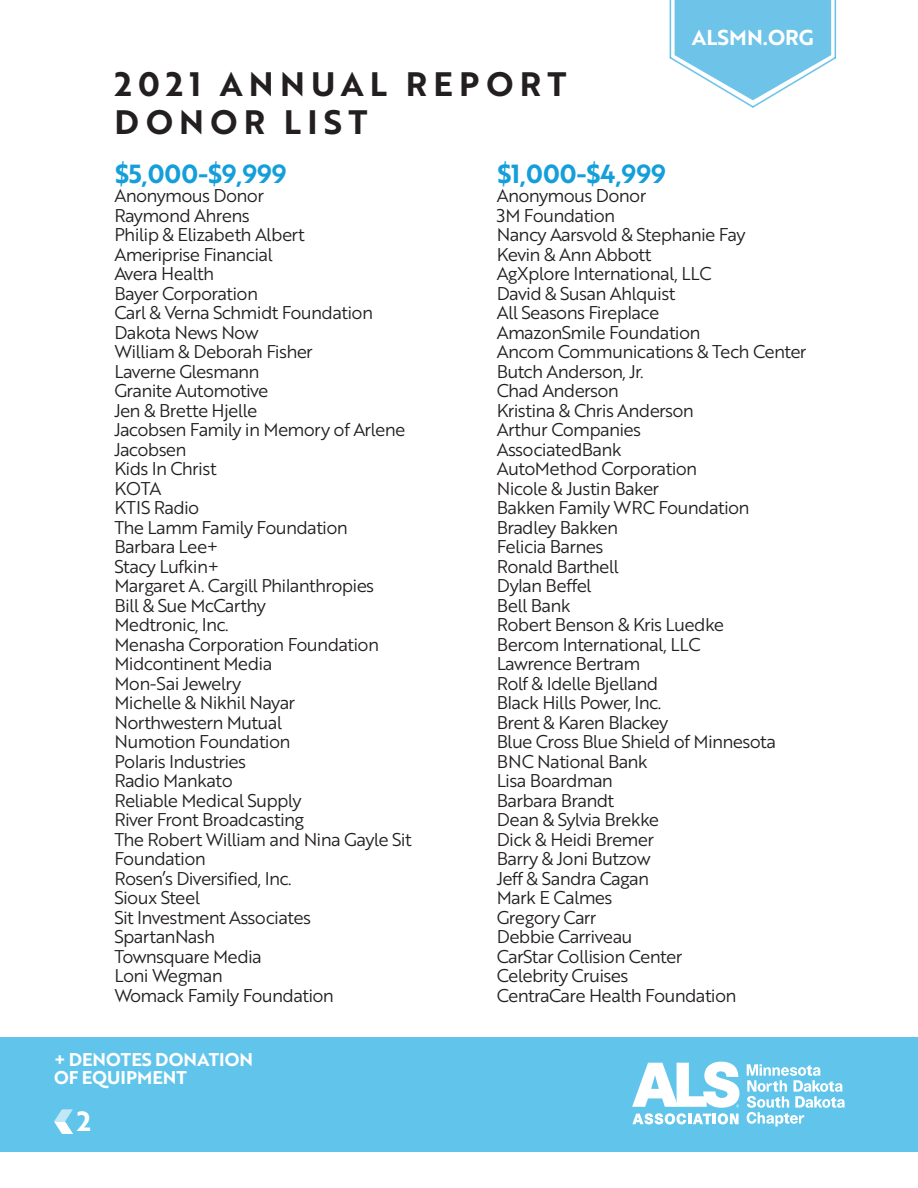
<style>
.page{position:relative;width:918px;height:1188px;background:#fff}
.page>*{position:absolute;margin:0;border:0;box-sizing:border-box;transform-origin:0 0}
.COBER_BIG{font:33px/37.5px "Brother 1816 Bold";letter-spacing:.19em;color:#231f20}
.Left{font:27px "Brother 1816 Bold";color:#fff}
.Left-2{font:25.5px "Brother 1816 Bold";color:#159fda}
.Left-3{font:21px "Brother 1816 Bold";color:#fff}
.Left-4{font:18px/19.5px "Brother 1816 Book";letter-spacing:-.04em;color:#231f20}
.Left-5{font:18px/18px "Brother 1816 Bold";color:#fff}
</style>
<div class="page">
<svg style="left:669px;top:0;width:168px;height:108px"></svg>
<div style="left:0;top:1037px;width:918px;height:114px;background:#61c5eb"></div>
<svg style="left:747px;top:1064px;width:98px;height:62px"></svg>
<svg style="left:632px;top:1062px;width:107px;height:63px"></svg>
<svg style="left:54px;top:1109px;width:19px;height:25px"></svg>
<p class="COBER_BIG" style="left:114px;top:65px;width:454px">2021 ANNUAL REPORT<br>DONOR LIST</p>
<p class="Left-3" style="left:692px;top:22px;width:123px">ALSMN.ORG</p>
<p class="Left-2" style="left:114px;top:154px;width:174px">$5,000-$9,999</p>
<p class="Left-4" style="left:114px;top:185px;width:151px">Anonymous Donor</p>
<p class="Left-4" style="left:114px;top:205px;width:137px">Raymond Ahrens</p>
<p class="Left-4" style="left:114px;top:224px;width:192px">Philip &amp; Elizabeth Albert</p>
<p class="Left-4" style="left:114px;top:244px;width:160px">Ameriprise Financial</p>
<p class="Left-4" style="left:114px;top:263px;width:101px">Avera Health</p>
<p class="Left-4" style="left:114px;top:283px;width:145px">Bayer Corporation</p>
<p class="Left-4" style="left:114px;top:302px;width:260px">Carl &amp; Verna Schmidt Foundation</p>
<p class="Left-4" style="left:114px;top:322px;width:146px">Dakota News Now</p>
<p class="Left-4" style="left:114px;top:341px;width:200px">William &amp; Deborah Fisher</p>
<p class="Left-4" style="left:114px;top:361px;width:147px">Laverne Glesmann</p>
<p class="Left-4" style="left:114px;top:380px;width:156px">Granite Automotive</p>
<p class="Left-4" style="left:114px;top:400px;width:145px">Jen &amp; Brette Hjelle</p>
<p class="Left-4" style="left:114px;top:419px;width:293px">Jacobsen Family in Memory of Arlene<br>Jacobsen</p>
<p class="Left-4" style="left:114px;top:458px;width:104px">Kids In Christ</p>
<p class="Left-4" style="left:114px;top:478px;width:48px">KOTA</p>
<p class="Left-4" style="left:114px;top:497px;width:86px">KTIS Radio</p>
<p class="Left-4" style="left:114px;top:517px;width:235px">The Lamm Family Foundation</p>
<p class="Left-4" style="left:114px;top:536px;width:106px">Barbara Lee+</p>
<p class="Left-4" style="left:114px;top:556px;width:106px">Stacy Lufkin+</p>
<p class="Left-4" style="left:114px;top:575px;width:261px">Margaret A. Cargill Philanthropies</p>
<p class="Left-4" style="left:114px;top:595px;width:153px">Bill &amp; Sue McCarthy</p>
<p class="Left-4" style="left:114px;top:614px;width:116px">Medtronic, Inc.</p>
<p class="Left-4" style="left:114px;top:634px;width:266px">Menasha Corporation Foundation</p>
<p class="Left-4" style="left:114px;top:653px;width:159px">Midcontinent Media</p>
<p class="Left-4" style="left:114px;top:673px;width:128px">Mon-Sai Jewelry</p>
<p class="Left-4" style="left:114px;top:692px;width:182px">Michelle &amp; Nikhil Nayar</p>
<p class="Left-4" style="left:114px;top:712px;width:169px">Northwestern Mutual</p>
<p class="Left-4" style="left:114px;top:731px;width:178px">Numotion Foundation</p>
<p class="Left-4" style="left:114px;top:751px;width:133px">Polaris Industries</p>
<p class="Left-4" style="left:114px;top:770px;width:120px">Radio Mankato</p>
<p class="Left-4" style="left:114px;top:790px;width:189px">Reliable Medical Supply</p>
<p class="Left-4" style="left:114px;top:809px;width:191px">River Front Broadcasting</p>
<p class="Left-4" style="left:114px;top:829px;width:299px">The Robert William and Nina Gayle Sit<br>Foundation</p>
<p class="Left-4" style="left:114px;top:868px;width:179px">Rosen’s Diversified, Inc.</p>
<p class="Left-4" style="left:114px;top:887px;width:87px">Sioux Steel</p>
<p class="Left-4" style="left:114px;top:907px;width:198px">Sit Investment Associates</p>
<p class="Left-4" style="left:114px;top:926px;width:102px">SpartanNash</p>
<p class="Left-4" style="left:114px;top:946px;width:149px">Townsquare Media</p>
<p class="Left-4" style="left:114px;top:965px;width:110px">Loni Wegman</p>
<p class="Left-4" style="left:114px;top:985px;width:221px">Womack Family Foundation</p>
<p class="Left-5" style="left:54px;top:1050px;width:201px">+ DENOTES DONATION<br>OF EQUIPMENT</p>
<p class="Left" style="left:77px;top:1101px;width:16px">2</p>
<p class="Left-2" style="left:497px;top:154px;width:170px">$1,000-$4,999</p>
<p class="Left-4" style="left:497px;top:185px;width:151px">Anonymous Donor</p>
<p class="Left-4" style="left:497px;top:205px;width:120px">3M Foundation</p>
<p class="Left-4" style="left:497px;top:224px;width:250px">Nancy Aarsvold &amp; Stephanie Fay</p>
<p class="Left-4" style="left:497px;top:244px;width:156px">Kevin &amp; Ann Abbott</p>
<p class="Left-4" style="left:497px;top:263px;width:216px">AgXplore International, LLC</p>
<p class="Left-4" style="left:497px;top:283px;width:180px">David &amp; Susan Ahlquist</p>
<p class="Left-4" style="left:497px;top:302px;width:164px">All Seasons Fireplace</p>
<p class="Left-4" style="left:497px;top:322px;width:205px">AmazonSmile Foundation</p>
<p class="Left-4" style="left:497px;top:341px;width:311px">Ancom Communications &amp; Tech Center</p>
<p class="Left-4" style="left:497px;top:361px;width:148px">Butch Anderson, Jr.</p>
<p class="Left-4" style="left:497px;top:380px;width:124px">Chad Anderson</p>
<p class="Left-4" style="left:497px;top:400px;width:199px">Kristina &amp; Chris Anderson</p>
<p class="Left-4" style="left:497px;top:419px;width:146px">Arthur Companies</p>
<p class="Left-4" style="left:497px;top:439px;width:126px">AssociatedBank</p>
<p class="Left-4" style="left:497px;top:458px;width:202px">AutoMethod Corporation</p>
<p class="Left-4" style="left:497px;top:478px;width:164px">Nicole &amp; Justin Baker</p>
<p class="Left-4" style="left:497px;top:497px;width:254px">Bakken Family WRC Foundation</p>
<p class="Left-4" style="left:497px;top:517px;width:123px">Bradley Bakken</p>
<p class="Left-4" style="left:497px;top:536px;width:108px">Felicia Barnes</p>
<p class="Left-4" style="left:497px;top:556px;width:124px">Ronald Barthell</p>
<p class="Left-4" style="left:497px;top:575px;width:96px">Dylan Beffel</p>
<p class="Left-4" style="left:497px;top:595px;width:76px">Bell Bank</p>
<p class="Left-4" style="left:497px;top:614px;width:229px">Robert Benson &amp; Kris Luedke</p>
<p class="Left-4" style="left:497px;top:634px;width:205px">Bercom International, LLC</p>
<p class="Left-4" style="left:497px;top:653px;width:145px">Lawrence Bertram</p>
<p class="Left-4" style="left:497px;top:673px;width:163px">Rolf &amp; Idelle Bjelland</p>
<p class="Left-4" style="left:497px;top:692px;width:166px">Black Hills Power, Inc.</p>
<p class="Left-4" style="left:497px;top:712px;width:173px">Brent &amp; Karen Blackey</p>
<p class="Left-4" style="left:497px;top:731px;width:281px">Blue Cross Blue Shield of Minnesota</p>
<p class="Left-4" style="left:497px;top:751px;width:153px">BNC National Bank</p>
<p class="Left-4" style="left:497px;top:770px;width:118px">Lisa Boardman</p>
<p class="Left-4" style="left:497px;top:790px;width:119px">Barbara Brandt</p>
<p class="Left-4" style="left:497px;top:809px;width:164px">Dean &amp; Sylvia Brekke</p>
<p class="Left-4" style="left:497px;top:829px;width:159px">Dick &amp; Heidi Bremer</p>
<p class="Left-4" style="left:497px;top:848px;width:155px">Barry &amp; Joni Butzow</p>
<p class="Left-4" style="left:497px;top:868px;width:154px">Jeff &amp; Sandra Cagan</p>
<p class="Left-4" style="left:497px;top:887px;width:117px">Mark E Calmes</p>
<p class="Left-4" style="left:497px;top:907px;width:101px">Gregory Carr</p>
<p class="Left-4" style="left:497px;top:926px;width:137px">Debbie Carriveau</p>
<p class="Left-4" style="left:497px;top:946px;width:187px">CarStar Collision Center</p>
<p class="Left-4" style="left:497px;top:965px;width:133px">Celebrity Cruises</p>
<p class="Left-4" style="left:497px;top:985px;width:241px">CentraCare Health Foundation</p>
</div>
